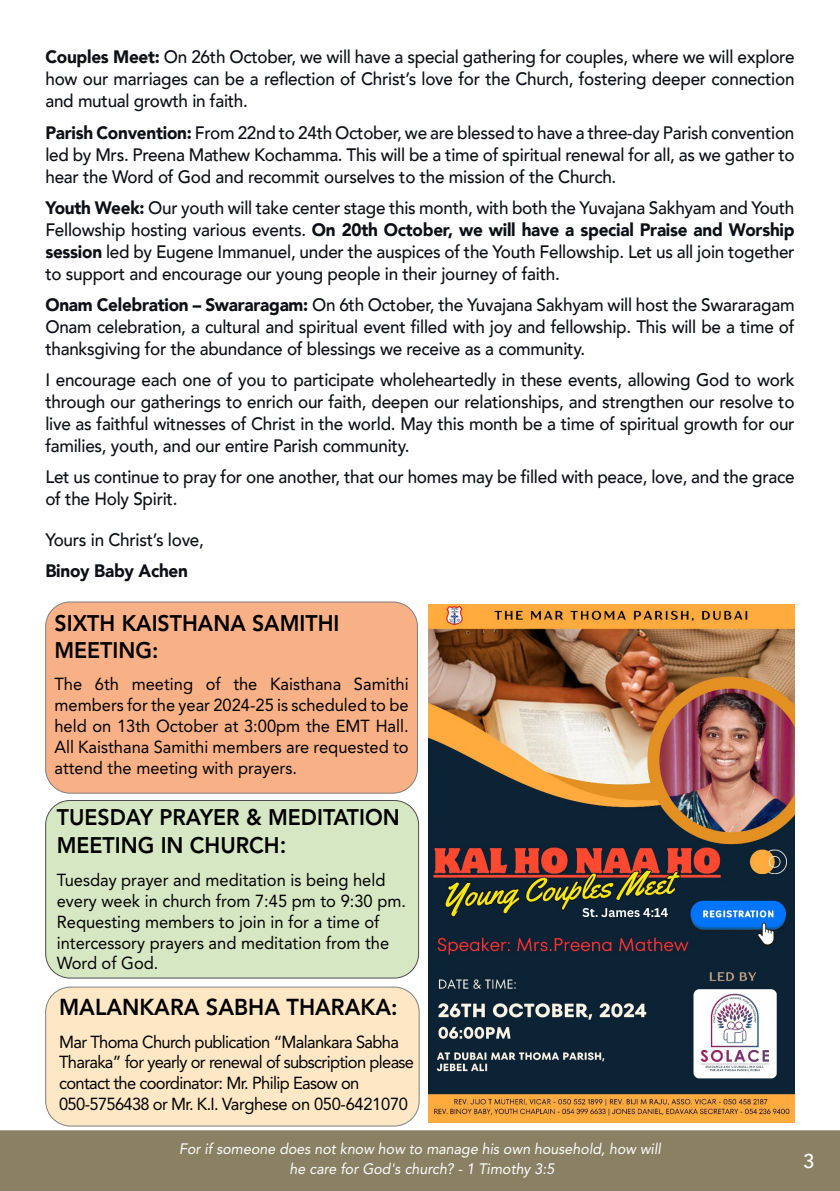
<style>
.page{position:relative;width:840px;height:1191px;background:#fff}
.page>*{position:absolute;margin:0;border:0;box-sizing:border-box;transform-origin:0 0}
.t1{font:800 23px "Avenir LT Pro";color:#000;scale:.95 1}
.t2{font:800 22.4px/28.2px "Avenir LT Pro";color:#000;scale:.95 1}
.t3{font:500 20px "Avenir";color:#fff}
.t4{font:500 18px/22px "Avenir";letter-spacing:-.015em;color:#0c0f15;text-align:justify;scale:.95 1}
.t5{font:900 18px "Avenir";letter-spacing:-.015em;color:#0c0f15;scale:.95 1}
.t6{font:17.4px/20.8px "Avenir LT Pro";color:#000;scale:.95 1}
.t7{font:17.4px/20.8px "Avenir LT Pro";letter-spacing:-.04em;color:#000;scale:.95 1}
.t8{font:italic 15px/20px "Avenir LT Pro";color:#fff;text-align:center;scale:.95 1}
.t9{font:500 14px "Avenir";color:#fff}
.s1{font-weight:900}
.s2{font-weight:500;font-size:25px}
</style>
<div class="page">
<div style="left:0;top:1130px;width:839px;height:61px;background:#8a8064"></div>
<div style="left:46px;top:800px;width:372px;height:178px;background:#d6e7c3;border-radius:24px"></div>
<div style="left:45px;top:800px;width:373px;height:178px;border:1px solid #000;border-radius:24px"></div>
<div style="left:46px;top:987px;width:373px;height:139px;background:#fee7c5;border-radius:25px"></div>
<div style="left:45px;top:986px;width:374px;height:140px;border:1px solid #000;border-radius:25px"></div>
<div style="left:46px;top:602px;width:371px;height:191px;background:#f8b086;border-radius:24px"></div>
<div style="left:45px;top:602px;width:372px;height:191px;border:1px solid #37312f;border-radius:24px"></div>
<img style="left:428px;top:604px;width:366px;height:518px">
<p class="t4" style="left:45px;top:45px;width:789px"><span class="s1">Couples Meet:</span> On 26th October, we will have a special gathering for couples, where we will explore how our marriages can be a reflection of Christ’s love for the Church, fostering deeper connection and mutual growth in faith.</p>
<p class="t4" style="left:45px;top:120px;width:789px"><span class="s1">Parish Convention:</span> From 22nd to 24th October, we are blessed to have a three-day Parish convention led by Mrs. Preena Mathew Kochamma. This will be a time of spiritual renewal for all, as we gather to hear the Word of God and recommit ourselves to the mission of the Church.</p>
<p class="t4" style="left:45px;top:195px;width:789px"><span class="s1">Youth Week:</span> Our youth will take center stage this month, with both the Yuvajana Sakhyam and Youth Fellowship hosting various events. <span class="s1">On 20th October, we will have a special Praise and Worship session</span> led by Eugene Immanuel, under the auspices of the Youth Fellowship. Let us all join together to support and encourage our young people in their journey of faith.</p>
<p class="t4" style="left:45px;top:293px;width:789px"><span class="s1">Onam Celebration – Swararagam:</span> On 6th October, the Yuvajana Sakhyam will host the Swararagam Onam celebration, a cultural and spiritual event filled with joy and fellowship. This will be a time of thanksgiving for the abundance of blessings we receive as a community.</p>
<p class="t4" style="left:45px;top:368px;width:789px">I encourage each one of you to participate wholeheartedly in these events, allowing God to work through our gatherings to enrich our faith, deepen our relationships, and strengthen our resolve to live as faithful witnesses of Christ in the world. May this month be a time of spiritual growth for our families, youth, and our entire Parish community.</p>
<p class="t4" style="left:45px;top:465px;width:789px">Let us continue to pray for one another, that our homes may be filled with peace, love, and the grace of the Holy Spirit.</p>
<p class="t4" style="left:45px;top:527px;width:168px">Yours in Christ’s love,</p>
<p class="t5" style="left:45px;top:555px;width:151px">Binoy Baby Achen</p>
<p class="t2" style="left:54px;top:609px;width:301px;line-height:27px">SIXTH KAISTHANA SAMITHI<br>MEETING:</p>
<p class="t6" style="left:54px;top:674px;width:374px;text-align:justify">The 6th meeting of the Kaisthana Samithi members for the year 2024-25 is scheduled to be held on 13th October at 3:00pm the EMT Hall.<br>All Kaisthana Samithi members are requested to attend the meeting with prayers.</p>
<p class="t2" style="left:57px;top:803px;width:362px">TUESDAY PRAYER &amp; MEDITATION<br>MEETING IN CHURCH<span class="s2">:</span></p>
<p class="t6" style="left:57px;top:869px;width:369px">Tuesday prayer and meditation is being held every week in church from 7:45 pm to 9:30 pm.<br>Requesting members to join in for a time of intercessory prayers and meditation from the Word of God.</p>
<p class="t1" style="left:59px;top:993px;width:357px">MALANKARA SABHA THARAKA:</p>
<p class="t7" style="left:59px;top:1031px;width:375px">Mar Thoma Church publication “Malankara Sabha Tharaka” for yearly or renewal of subscription please contact the coordinator: Mr. Philip Easow on 050-5756438 or Mr. K.I. Varghese on 050-6421070</p>
<p class="t8" style="left:179px;top:1138px;width:508px">For if someone does not know how to manage his own household, how will he care for God's church? - 1 Timothy 3:5</p>
<p class="t3" style="left:802px;top:1143px;width:13px">3</p>
<p class="t9" style="left:806px;top:1156px;width:9px">3</p>
</div>
